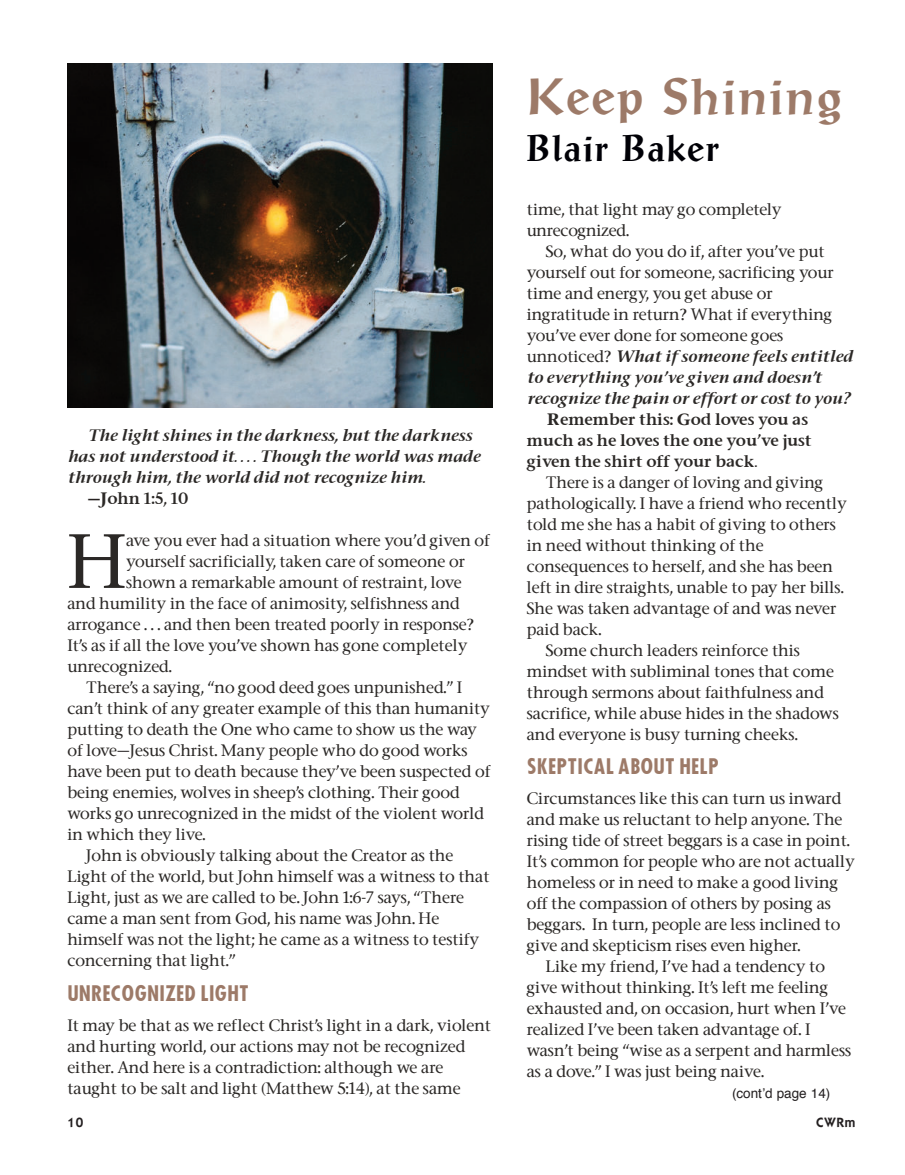
<style>
.page{position:relative;width:905px;height:1175px;background:#fff}
.page>*{position:absolute;margin:0;border:0;box-sizing:border-box;transform-origin:0 0}
.t1{font:500 72.6px "Stone Serif";color:#2b2826}
.t2{font:700 49.5px "Post Antiqua";letter-spacing:.05em;color:#9d7a68}
.t3{font:700 36px "Post Antiqua";letter-spacing:.05em;color:#000006}
.t4{font:700 21px "Futura Cond";color:#9d7a68}
.t5{font:500 15.75px/21px "Stone Serif";color:#2b2826}
.t6{font:italic 15.75px/21px "Stone Serif Semi Boold";color:#2b2826}
.t7{font:15.75px/21px "Stone Serif Semi Boold";color:#2b2826}
.t8{font:13.5px "Helvetica";color:#231f20}
.t9{font:600 13.5px "ITC Kabel Std";letter-spacing:.055em;color:#231f20}
.s1{color:#262221}
.s2{color:#231f20}
.s3{font-family:"Stone Serif";font-weight:500;font-style:normal}
</style>
<div class="page">
<img style="left:67px;top:64px;width:425px;height:343px">
<p class="t6" style="left:87px;top:426px;width:386px">The light shines in the darkness, but the darkness</p>
<p class="t6" style="left:67px;top:447px;width:414px">has not understood it. . . . Though the world was made</p>
<p class="t6" style="left:67px;top:468px;width:359px">through him, the world did not recognize him.</p>
<p class="t7" style="left:88px;top:489px;width:102px"><span class="s1">—</span>John 1:5, 10</p>
<h1 class="t1" style="left:67px;top:531px;width:60px">H</h1>
<p class="t5" style="left:126px;top:531px;width:365px">ave you ever had a situation where you’d given of</p>
<p class="t5" style="left:126px;top:552px;width:340px">yourself sacrificially, taken care of someone or</p>
<p class="t5" style="left:126px;top:573px;width:337px">shown a remarkable amount of restraint, love</p>
<p class="t5" style="left:67px;top:594px;width:394px">and humility in the face of animosity, selfishness and</p>
<p class="t5" style="left:67px;top:615px;width:408px">arrogance . . . and then been treated poorly in response?</p>
<p class="t5" style="left:67px;top:636px;width:401px">It’s as if all the love you’ve shown has gone completely</p>
<p class="t5" style="left:67px;top:657px;width:106px">unrecognized.</p>
<p class="t5" style="left:86px;top:678px;width:377px">There’s a saying, “no good deed goes unpunished.” I</p>
<p class="t5" style="left:67px;top:699px;width:424px">can’t think of any greater example of this than humanity</p>
<p class="t5" style="left:67px;top:720px;width:411px">putting to death the One who came to show us the way</p>
<p class="t5" style="left:67px;top:741px;width:401px">of love<span class="s2">—</span>Jesus Christ. Many people who do good works</p>
<p class="t5" style="left:67px;top:762px;width:424px">have been put to death because they’ve been suspected of</p>
<p class="t5" style="left:67px;top:783px;width:394px">being enemies, wolves in sheep’s clothing. Their good</p>
<p class="t5" style="left:67px;top:804px;width:418px">works go unrecognized in the midst of the violent world</p>
<p class="t5" style="left:67px;top:825px;width:140px">in which they live.</p>
<p class="t5" style="left:86px;top:846px;width:368px">John is obviously talking about the Creator as the</p>
<p class="t5" style="left:67px;top:867px;width:423px">Light of the world, but John himself was a witness to that</p>
<p class="t5" style="left:67px;top:888px;width:398px">Light, just as we are called to be. John 1:6-7 says, “There</p>
<p class="t5" style="left:67px;top:909px;width:373px">came a man sent from God, his name was John. He</p>
<p class="t5" style="left:67px;top:930px;width:413px">himself was not the light; he came as a witness to testify</p>
<p class="t5" style="left:67px;top:951px;width:170px">concerning that light.”</p>
<h3 class="t4" style="left:67px;top:981px;width:183px">UNRECOGNIZED LIGHT</h3>
<p class="t5" style="left:67px;top:1016px;width:425px">It may be that as we reflect Christ’s light in a dark, violent and hurting world, our actions may not be recognized either. And here is a contradiction: although we are taught to be salt and light (Matthew 5:14), at the same</p>
<h2 class="t2" style="left:527px;top:78px;width:317px">Keep Shining</h2>
<h3 class="t3" style="left:527px;top:134px;width:194px">Blair Baker</h3>
<p class="t5" style="left:527px;top:200px;width:256px">time, that light may go completely unrecognized.</p>
<p class="t5" style="left:527px;top:242px;width:308px;text-indent:19px">So, what do you do if, after you’ve put yourself out for someone, sacrificing your time and energy, you get abuse or ingratitude in return? What if everything you’ve ever done for someone goes</p>
<p class="t6" style="left:527px;top:347px;width:327px"><span class="s3">unnoticed?</span> What if someone feels entitled to everything you’ve given and doesn’t recognize the pain or effort or cost to you?</p>
<p class="t7" style="left:527px;top:410px;width:286px;text-indent:20px">Remember this: God loves you as much as he loves the one you’ve just given the shirt off your back.</p>
<p class="t5" style="left:545px;top:473px;width:279px">There is a danger of loving and giving</p>
<p class="t5" style="left:527px;top:494px;width:321px">pathologically. I have a friend who recently</p>
<p class="t5" style="left:527px;top:515px;width:311px">told me she has a habit of giving to others</p>
<p class="t5" style="left:527px;top:536px;width:238px">in need without thinking of the</p>
<p class="t5" style="left:527px;top:557px;width:307px">consequences to herself, and she has been</p>
<p class="t5" style="left:527px;top:578px;width:318px">left in dire straights, unable to pay her bills.</p>
<p class="t5" style="left:527px;top:599px;width:311px">She was taken advantage of and was never</p>
<p class="t5" style="left:527px;top:620px;width:76px">paid back.</p>
<p class="t5" style="left:545px;top:641px;width:256px">Some church leaders reinforce this</p>
<p class="t5" style="left:527px;top:662px;width:308px">mindset with subliminal tones that come</p>
<p class="t5" style="left:527px;top:683px;width:299px">through sermons about faithfulness and</p>
<p class="t5" style="left:527px;top:704px;width:314px">sacrifice, while abuse hides in the shadows</p>
<p class="t5" style="left:527px;top:725px;width:272px">and everyone is busy turning cheeks.</p>
<h3 class="t4" style="left:527px;top:754px;width:193px">SKEPTICAL ABOUT HELP</h3>
<p class="t5" style="left:527px;top:789px;width:316px">Circumstances like this can turn us inward</p>
<p class="t5" style="left:527px;top:810px;width:317px">and make us reluctant to help anyone. The</p>
<p class="t5" style="left:527px;top:831px;width:324px">rising tide of street beggars is a case in point.</p>
<p class="t5" style="left:527px;top:852px;width:329px">It’s common for people who are not actually</p>
<p class="t5" style="left:527px;top:873px;width:313px">homeless or in need to make a good living</p>
<p class="t5" style="left:527px;top:894px;width:305px">off the compassion of others by posing as</p>
<p class="t5" style="left:527px;top:915px;width:315px">beggars. In turn, people are less inclined to</p>
<p class="t5" style="left:527px;top:936px;width:275px">give and skepticism rises even higher.</p>
<p class="t5" style="left:545px;top:957px;width:281px">Like my friend, I’ve had a tendency to</p>
<p class="t5" style="left:527px;top:978px;width:303px">give without thinking. It’s left me feeling</p>
<p class="t5" style="left:527px;top:999px;width:320px">exhausted and, on occasion, hurt when I’ve</p>
<p class="t5" style="left:527px;top:1020px;width:285px">realized I’ve been taken advantage of. I</p>
<p class="t5" style="left:527px;top:1041px;width:326px">wasn’t being “wise as a serpent and harmless</p>
<p class="t5" style="left:527px;top:1062px;width:239px">as a dove.” I was just being naive.</p>
<p class="t8" style="left:732px;top:1088px;width:100px">(cont’d page 14)</p>
<p class="t9" style="left:68px;top:1118px;width:17px">10</p>
<p class="t9" style="left:816px;top:1118px;width:41px">CWRm</p>
</div>
